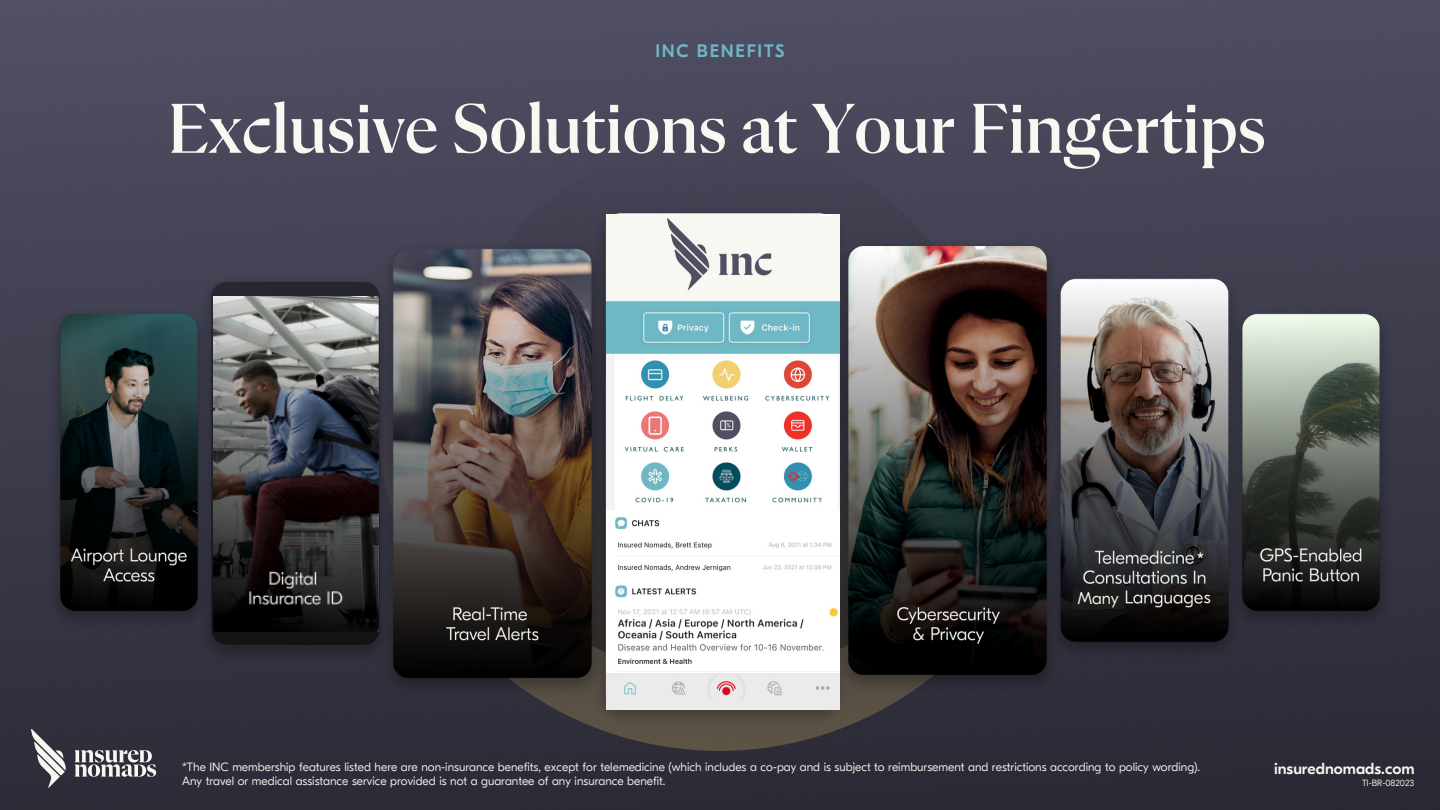
<style>
.page{position:relative;width:1440px;height:810px;background:#fff}
.page>*{position:absolute;margin:0;border:0;box-sizing:border-box;transform-origin:0 0}
.t1{font:500 72px "Flecha M";color:#f9f7f2}
.t2{font:500 18px "GT Eesti Display";letter-spacing:.095em;color:#6fb8c7}
.t3{font:300 17px "GT Eesti Display";color:#f9f7f2}
.t4{font:500 16px "GT Eesti Display";color:#f9f7f2}
.t5{font:300 12px "GT Eesti Display";color:#f9f7f2}
.t6{font:300 9px "GT Eesti Display";color:#f9f7f2}
</style>
<div class="page">
<img style="left:0;top:0;width:1440px;height:810px">
<svg style="left:377px;top:66px;width:685px;height:685px;background:#464455"></svg>
<div style="left:450px;top:139px;width:538px;height:66px;background:#474658"></div>
<img style="left:45px;top:205px;width:1350px;height:524px">
<svg style="left:31px;top:729px;width:35px;height:59px"></svg>
<svg style="left:75px;top:750px;width:81px;height:27px"></svg>
<img style="left:606px;top:214px;width:233px;height:495px">
<img style="left:213px;top:297px;width:166px;height:334px">
<div style="left:1073px;top:589px;width:50px;height:20px;background:#1e1c1b"></div>
<p class="t2" style="left:655px;top:41px;width:131px">INC BENEFITS</p>
<p class="t1" style="left:168px;top:97px;width:1100px">Exclusive Solutions at Your Fingertips</p>
<p class="t4" style="left:1197px;top:549px;width:8px">*</p>
<p class="t3" style="left:1078px;top:588px;width:43px">Many</p>
<p class="t3" style="left:1204px;top:588px;width:8px">s</p>
<p class="t5" style="left:182px;top:761px;width:1020px">*The INC membership features listed here are non-insurance benefits, except for telemedicine (which includes a co-pay and is subject to reimbursement and restrictions according to policy wording).</p>
<p class="t5" style="left:182px;top:774px;width:485px">Any travel or medical assistance service provided is not a guarantee of any insurance benefit.</p>
<p class="t4" style="left:1274px;top:760px;width:142px">insurednomads.com</p>
<p class="t6" style="left:1362px;top:778px;width:54px">TI-BR-082023</p>
</div>
